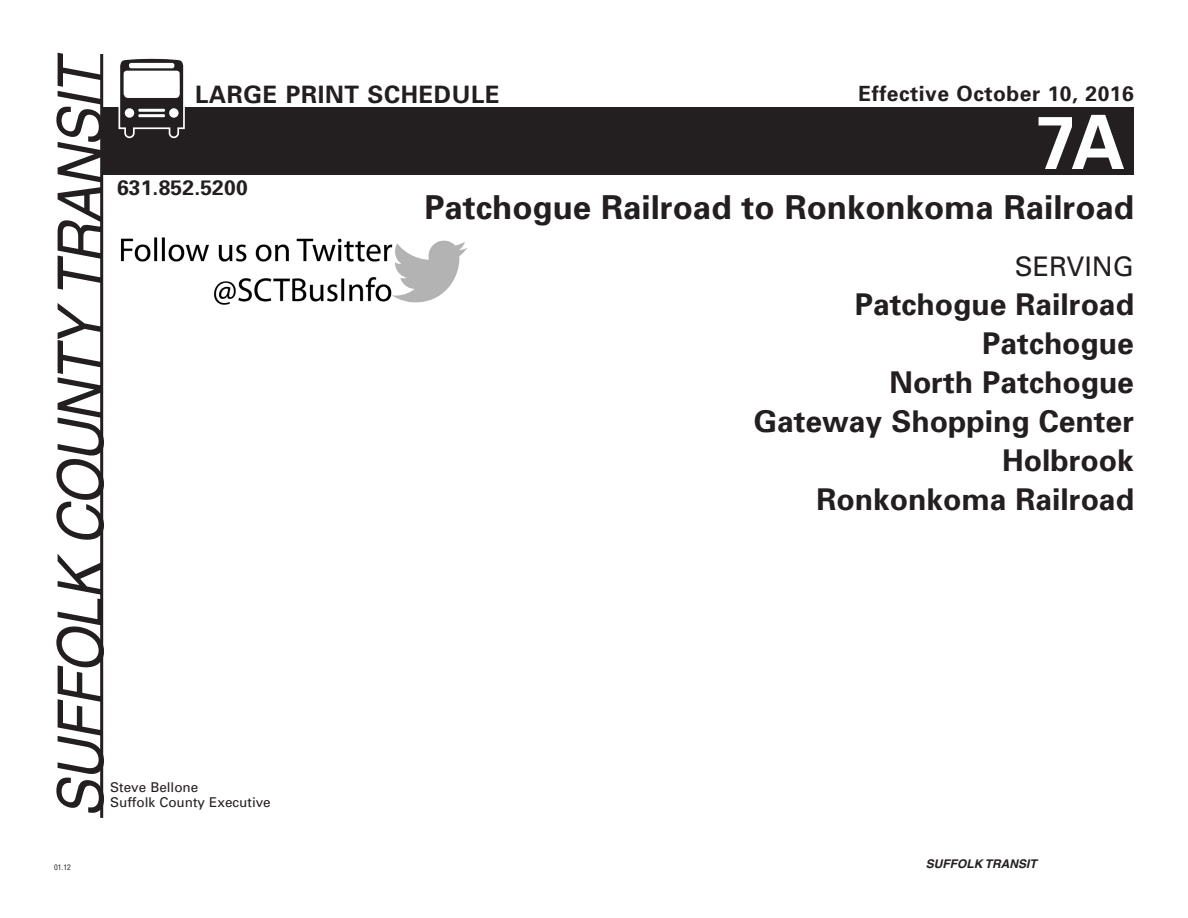
<style>
.page{position:relative;width:1188px;height:918px;background:#fff}
.page>*{position:absolute;margin:0;border:0;box-sizing:border-box;transform-origin:0 0}
.t1{font:700 75px "Univers";color:#fff}
.t2{font:italic 63px "Helvetica";color:#231f20;scale:.9 1}
.lrg_prnt_pg1_Route_t{font:700 33px "Univers";color:#231f20}
.lrg_prnt_pg1_Towns{font:700 30px "Univers";color:#231f20}
.lrg_prnt_pg1_Serving{font:27px "Univers";color:#231f20}
.t3{font:700 24px "Univers";letter-spacing:.025em;color:#231f20}
.t4{font:700 21px "Univers";letter-spacing:.025em;color:#231f20}
.t5{font:13.5px "Univers";color:#231f20}
.t6{font:italic 700 12px "Helvetica";color:#231f20}
.t7{font:condensed 7.5px "Helvetica";color:#231f20}
</style>
<div class="page">
<hr style="left:100px;top:54px;width:3px;height:764px;background:#231f20">
<div style="left:102px;top:108px;width:1032px;height:67px;background:#231f20"></div>
<svg style="left:118px;top:58px;width:67px;height:80px"></svg>
<div style="left:125px;top:108px;width:9px;height:10px;background:#fff;border-radius:50%"></div>
<img style="left:121px;top:237px;width:345px;height:68px">
<p class="t2" style="left:44px;top:818px;width:852px;rotate:-90deg">SUFFOLK COUNTY TRANSIT</p>
<p class="t4" style="left:859px;top:80px;width:277px">Effective October 10, 2016</p>
<p class="t3" style="left:195px;top:79px;width:306px">LARGE PRINT SCHEDULE</p>
<p class="t1" style="left:1036px;top:94px;width:91px">7A</p>
<p class="t4" style="left:117px;top:175px;width:132px">631.852.5200</p>
<p class="lrg_prnt_pg1_Route_t" style="left:424px;top:186px;width:711px">Patchogue Railroad to Ronkonkoma Railroad</p>
<p class="lrg_prnt_pg1_Serving" style="left:1015px;top:250px;width:121px">SERVING</p>
<p class="lrg_prnt_pg1_Towns" style="left:855px;top:285px;width:281px">Patchogue Railroad</p>
<p class="lrg_prnt_pg1_Towns" style="left:982px;top:324px;width:153px">Patchogue</p>
<p class="lrg_prnt_pg1_Towns" style="left:890px;top:363px;width:246px">North Patchogue</p>
<p class="lrg_prnt_pg1_Towns" style="left:754px;top:402px;width:382px">Gateway Shopping Center</p>
<p class="lrg_prnt_pg1_Towns" style="left:1002px;top:441px;width:133px">Holbrook</p>
<p class="lrg_prnt_pg1_Towns" style="left:816px;top:480px;width:319px">Ronkonkoma Railroad</p>
<p class="t5" style="left:110px;top:779px;width:90px">Steve Bellone</p>
<p class="t5" style="left:110px;top:794px;width:162px">Suffolk County Executive</p>
<p class="t7" style="left:54px;top:863px;width:18px">01.12</p>
<p class="t6" style="left:926px;top:856px;width:113px">SUFFOLK TRANSIT</p>
</div>
